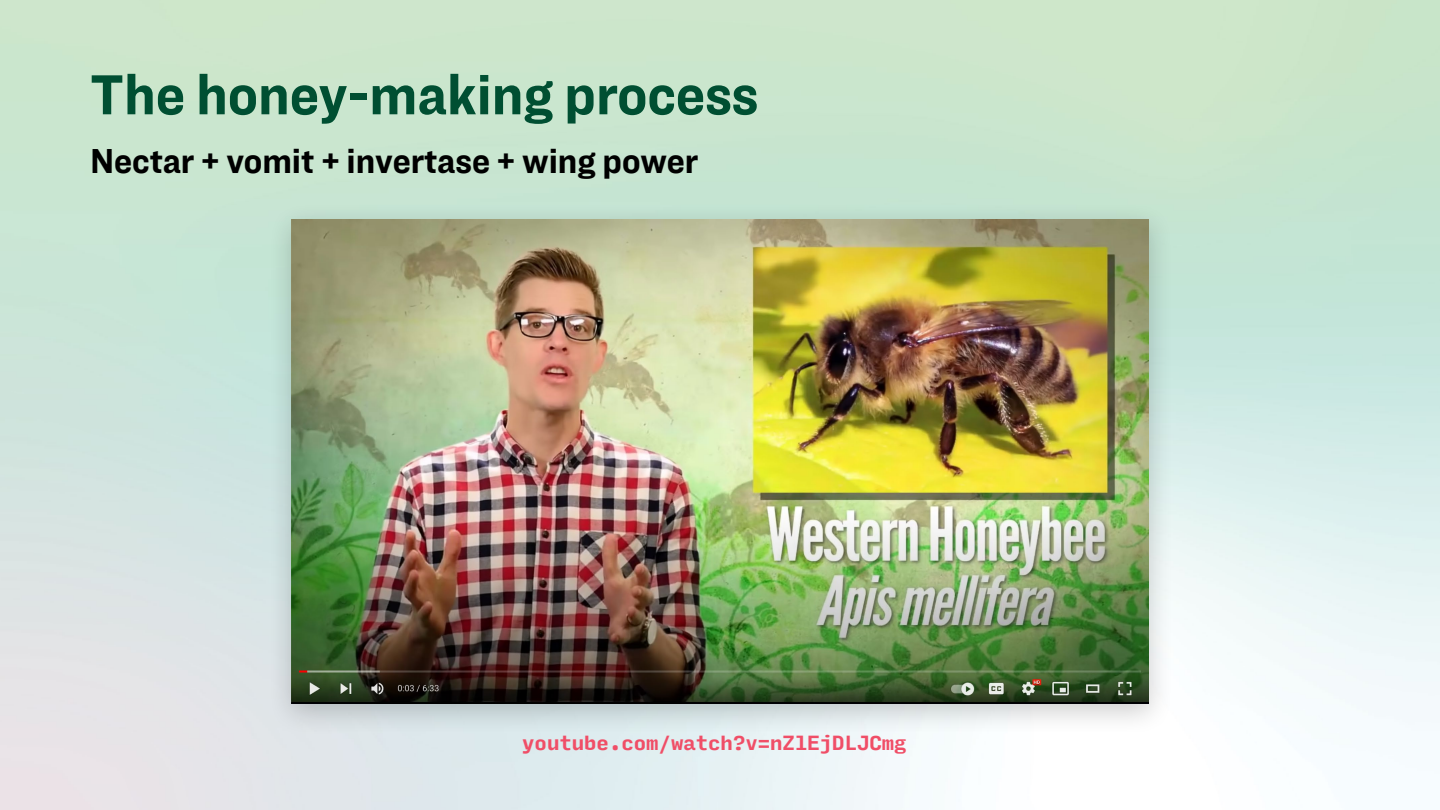
<style>
.page{position:relative;width:1440px;height:810px;background:#fff}
.page>*{position:absolute;margin:0;border:0;box-sizing:border-box;transform-origin:0 0}
.t1{font:700 58.5px "Ringside Narrow";color:#004f32}
.t2{font:700 36px "Ringside Narrow";color:#000}
.t3{font:700 19.5px "Input Mono";color:#f04e67}
</style>
<div class="page">
<div style="left:267px;top:201px;width:908px;height:535px;background:#000;opacity:.2"></div>
<img style="left:291px;top:219px;width:858px;height:485px">
<h1 class="t1" style="left:90px;top:52px;width:670px">The honey-making process</h1>
<p class="t2" style="left:90px;top:135px;width:610px">Nectar + vomit + invertase + wing power</p>
<p class="t3" style="left:522px;top:725px;width:386px">youtube.com/watch?v=nZlEjDLJCmg</p>
</div>
